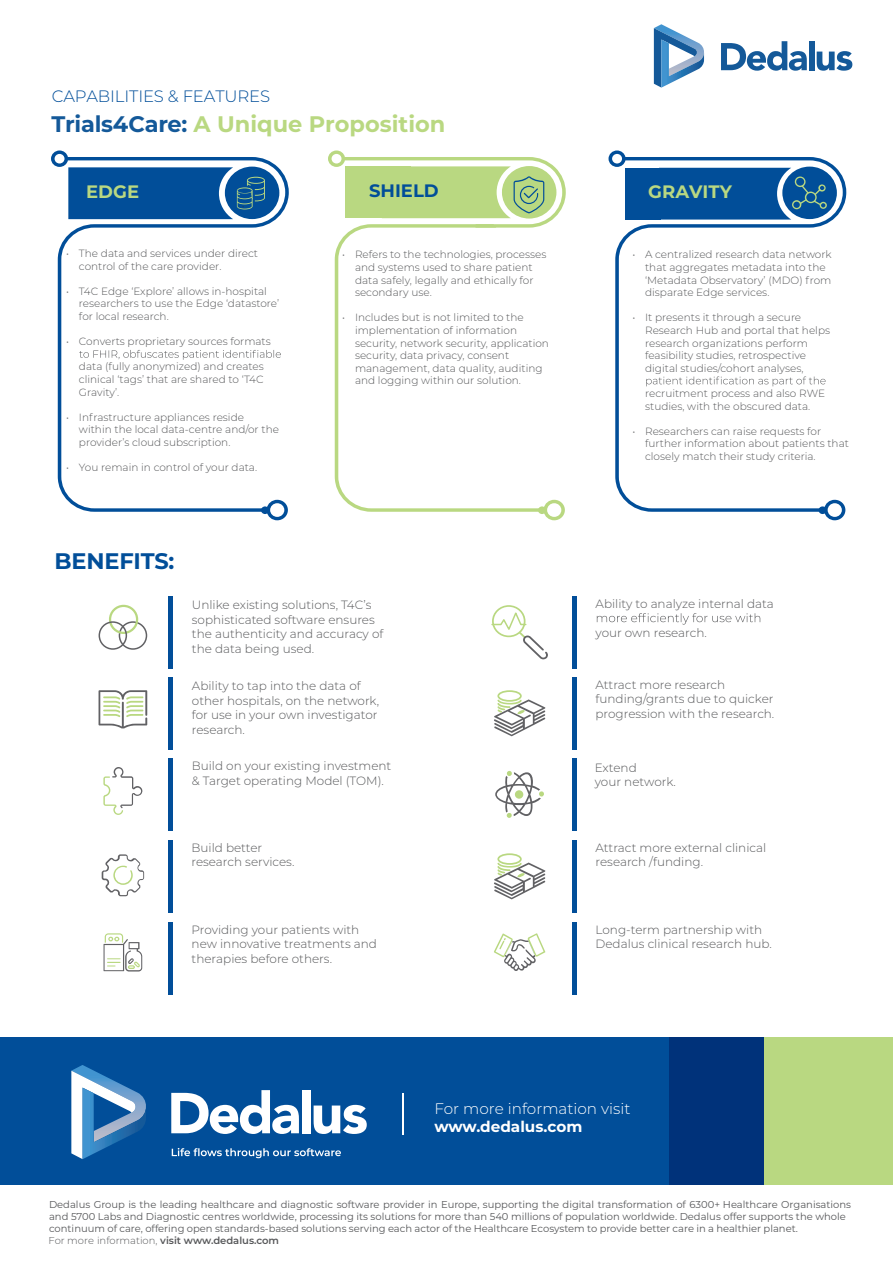
<style>
.page{position:relative;width:893px;height:1263px;background:#fff}
.page>*{position:absolute;margin:0;border:0;box-sizing:border-box;transform-origin:0 0}
.t1{font:700 22.5px "Montserrat";color:#b9d881}
.t2{font:700 22.5px "Montserrat";letter-spacing:-.01em;color:#014e99}
.t3{font:700 18px "Montserrat";color:#b9d881}
.t4{font:700 18px "Montserrat";color:#014e99}
.t5{font:300 16.5px "Montserrat";letter-spacing:-.01em;color:#014e99}
.t6{font:300 15.3px "Montserrat";color:#fff}
.t7{font:700 15.3px "Montserrat";color:#fff}
.t8{font:300 12px/14.4px "Montserrat";color:#57585a}
.t9{font:300 10.5px/12.6px "Montserrat";color:#57585a}
.t10{font:10.05px/12px "Montserrat";color:#57585a}
.t11{font:600 10.05px "Montserrat";color:#57585a}
.s1{color:#145999}
.s2{font-weight:300}
</style>
<div class="page">
<div style="left:1px;top:1039px;width:767px;height:145px;background:#014e99"></div>
<div style="left:670px;top:1039px;width:144px;height:145px;background:#00327a"></div>
<div style="left:764px;top:1038px;width:129px;height:147px;background:#b9d881"></div>
<div style="left:168px;top:840px;width:5px;height:72px;background:#014e99"></div>
<div style="left:572px;top:758px;width:5px;height:73px;background:#014e99"></div>
<svg style="left:172px;top:1148px;width:169px;height:10px"></svg>
<svg style="left:71px;top:1065px;width:75px;height:94px"></svg>
<svg style="left:171px;top:1090px;width:128px;height:44px"></svg>
<div style="left:302px;top:1090px;width:9px;height:43px;background:#fff"></div>
<svg style="left:314px;top:1105px;width:53px;height:29px"></svg>
<div style="left:572px;top:677px;width:5px;height:72px;background:#014e99"></div>
<div style="left:572px;top:596px;width:5px;height:72px;background:#014e99"></div>
<svg style="left:597px;top:613px;width:163px;height:11px"></svg>
<div style="left:572px;top:840px;width:5px;height:72px;background:#014e99"></div>
<div style="left:572px;top:922px;width:5px;height:72px;background:#014e99"></div>
<div style="left:168px;top:922px;width:5px;height:72px;background:#014e99"></div>
<div style="left:168px;top:677px;width:5px;height:72px;background:#014e99"></div>
<div style="left:168px;top:596px;width:5px;height:72px;background:#014e99"></div>
<div style="left:168px;top:758px;width:5px;height:73px;background:#014e99"></div>
<svg style="left:51px;top:150px;width:238px;height:370px"></svg>
<div style="left:261px;top:506px;width:8px;height:8px;background:#014e99;border-radius:50%"></div>
<svg style="left:79px;top:350px;width:202px;height:10px"></svg>
<svg style="left:608px;top:150px;width:238px;height:370px"></svg>
<div style="left:818px;top:506px;width:8px;height:8px;background:#014e99;border-radius:50%"></div>
<div style="left:625px;top:168px;width:35px;height:52px;background:#014e99"></div>
<svg style="left:646px;top:376px;width:180px;height:10px"></svg>
<svg style="left:328px;top:150px;width:238px;height:370px"></svg>
<div style="left:538px;top:506px;width:8px;height:8px;background:#b9d881;border-radius:50%"></div>
<svg style="left:475px;top:224px;width:21px;height:4px"></svg>
<svg style="left:375px;top:166px;width:181px;height:52px;background:#b9d789"></svg>
<svg style="left:491px;top:605px;width:57px;height:54px"></svg>
<svg style="left:494px;top:690px;width:51px;height:46px"></svg>
<svg style="left:494px;top:853px;width:51px;height:46px"></svg>
<svg style="left:495px;top:771px;width:49px;height:47px"></svg>
<svg style="left:494px;top:933px;width:51px;height:38px"></svg>
<svg style="left:104px;top:933px;width:38px;height:38px"></svg>
<div style="left:119px;top:621px;width:28px;height:29px;border:2px solid #616164;border-radius:50%"></div>
<div style="left:109px;top:605px;width:29px;height:29px;border:2px solid #b9d881;border-radius:50%"></div>
<div style="left:99px;top:621px;width:28px;height:29px;border:2px solid #616164;border-radius:50%"></div>
<svg style="left:102px;top:854px;width:42px;height:42px"></svg>
<svg style="left:103px;top:767px;width:39px;height:48px"></svg>
<svg style="left:68px;top:167px;width:211px;height:52px;background:#145b9f"></svg>
<svg style="left:648px;top:167px;width:188px;height:53px;background:#185ea0"></svg>
<svg style="left:654px;top:24px;width:51px;height:64px"></svg>
<svg style="left:721px;top:41px;width:86px;height:30px"></svg>
<div style="left:809px;top:41px;width:6px;height:29px;background:#145999"></div>
<svg style="left:817px;top:51px;width:35px;height:20px"></svg>
<svg style="left:99px;top:690px;width:48px;height:38px"></svg>
<hr style="left:402px;top:1093px;width:2px;height:41px;background:#fff">
<h3 class="t5" style="left:52px;top:85px;width:220px">CAPABILITIES &amp; FEATURES</h3>
<h1 class="t1" style="left:52px;top:108px;width:395px"><span class="s1">Trials4Care:</span> A Unique Proposition</h1>
<h2 class="t3" style="left:86px;top:178px;width:54px">EDGE</h2>
<p class="t9" style="left:79px;top:247px;width:181px;text-indent:-13px">• The data and services under direct control of the care provider.</p>
<p class="t9" style="left:79px;top:284px;width:202px;text-indent:-13px">• T4C Edge ‘Explore’ allows in-hospital researchers to use the Edge ‘datastore’ for local research.</p>
<p class="t9" style="left:66px;top:335px;width:206px">• Converts proprietary sources formats</p>
<p class="t9" style="left:79px;top:360px;width:186px;text-align:justify">data (fully anonymized) and creates clinical ‘tags’ that are shared to ‘T4C Gravity’.</p>
<p class="t9" style="left:79px;top:410px;width:202px;text-indent:-13px">• Infrastructure appliances reside within the local data-centre and/or the provider’s cloud subscription.</p>
<p class="t9" style="left:66px;top:461px;width:192px">• You remain in control of your data.</p>
<h1 class="t2" style="left:55px;top:544px;width:121px">BENEFITS:</h1>
<h2 class="t4" style="left:369px;top:178px;width:71px">SHIELD</h2>
<h2 class="t3" style="left:648px;top:178px;width:85px">GRAVITY</h2>
<p class="t9" style="left:355px;top:248px;width:193px;text-indent:-13px">• Refers to the technologies, processes and systems used to share patient data safely, legally and ethically for secondary use.</p>
<p class="t9" style="left:355px;top:311px;width:195px;text-indent:-13px">• Includes but is not limited to the implementation of information security, network security, application security, data privacy, consent management, data quality, auditing and logging within our solution.</p>
<p class="t9" style="left:645px;top:248px;width:188px;text-indent:-13px">• A centralized research data network that aggregates metadata into the ‘Metadata Observatory’ (MDO) from disparate Edge services.</p>
<p class="t9" style="left:645px;top:311px;width:186px;text-indent:-13px">• It presents it through a secure Research Hub and portal that helps research organizations perform feasibility studies, retrospective digital studies/cohort analyses,</p>
<p class="t9" style="left:645px;top:387px;width:181px">recruitment process and also RWE studies, with the obscured data.</p>
<p class="t9" style="left:645px;top:424px;width:205px;text-indent:-13px">• Researchers can raise requests for further information about patients that closely match their study criteria.</p>
<p class="t8" style="left:192px;top:597px;width:193px">Unlike existing solutions, T4C’s sophisticated software ensures the authenticity and accuracy of the data being used.</p>
<p class="t8" style="left:192px;top:678px;width:189px">Ability to tap into the data of other hospitals, on the network, for use in your own investigator research.</p>
<p class="t8" style="left:192px;top:758px;width:201px">Build on your existing investment &amp; Target operating Model (TOM).</p>
<p class="t8" style="left:191px;top:840px;width:104px">Build better research services.</p>
<p class="t8" style="left:192px;top:922px;width:187px">Providing your patients with new innovative treatments and therapies before others.</p>
<p class="t8" style="left:595px;top:596px;width:180px">Ability to analyze internal data</p>
<p class="t8" style="left:595px;top:625px;width:113px">your own research.</p>
<p class="t8" style="left:595px;top:677px;width:180px">Attract more research funding/grants due to quicker progression with the research.</p>
<p class="t8" style="left:595px;top:760px;width:83px">Extend<br>your network.</p>
<p class="t8" style="left:595px;top:840px;width:172px">Attract more external clinical research /funding.</p>
<p class="t8" style="left:595px;top:922px;width:178px">Long-term partnership with<br>Dedalus clinical research hub.</p>
<h3 class="t6" style="left:434px;top:1098px;width:198px">For more information visit</h3>
<h3 class="t7" style="left:434px;top:1115px;width:149px">www.dedalus.com</h3>
<p class="t10" style="left:49px;top:1198px;width:803px">Dedalus Group is the leading healthcare and diagnostic software provider in Europe, supporting the digital transformation of 6300+ Healthcare Organisations and 5700 Labs and Diagnostic centres worldwide, processing its solutions for more than 540 millions of population worldwide. Dedalus offer supports the whole</p>
<p class="t11" style="left:49px;top:1233px;width:232px"><span class="s2">For more information,</span> visit www.dedalus.com</p>
<p class="t10" style="left:49px;top:1222px;width:750px">continuum of care, offering open standards-based solutions serving each actor of the Healthcare Ecosystem to provide better care in a healthier planet.</p>
</div>
